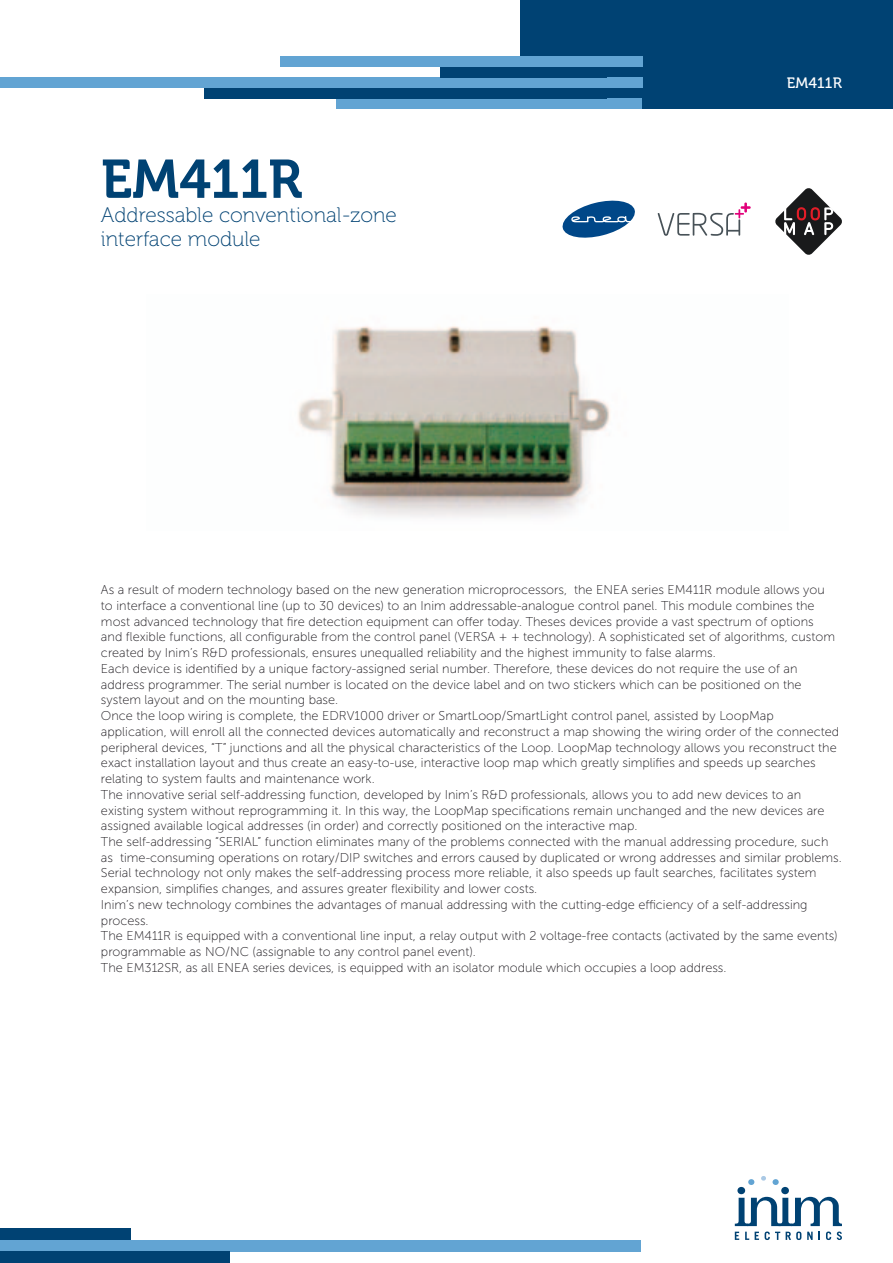
<style>
.page{position:relative;width:893px;height:1263px;background:#fff}
.page>*{position:absolute;margin:0;border:0;box-sizing:border-box;transform-origin:0 0}
.t1{font:54px "Museo 700";color:#004273}
.t2{font:21px/24px "Museo 100";color:#004273}
.t3{font:15px "Museo 500";letter-spacing:.01em;color:#fff}
.t4{font:12.75px/15.8px "Museo Sans 100";color:#1a171c}
</style>
<div class="page">
<div style="left:521px;top:0;width:372px;height:109px;background:#004273"></div>
<div style="left:280px;top:56px;width:362px;height:11px;background:#62a4d3"></div>
<div style="left:0;top:77px;width:642px;height:11px;background:#62a4d3"></div>
<div style="left:336px;top:98px;width:306px;height:11px;background:#62a4d3"></div>
<div style="left:440px;top:67px;width:167px;height:10px;background:#004273"></div>
<div style="left:204px;top:88px;width:403px;height:10px;background:#004273"></div>
<div style="left:0;top:1240px;width:640px;height:11px;background:#62a4d3"></div>
<div style="left:0;top:1229px;width:131px;height:11px;background:#004273"></div>
<div style="left:0;top:1251px;width:229px;height:12px;background:#004273"></div>
<svg style="left:735px;top:1176px;width:107px;height:64px"></svg>
<img style="left:298px;top:326px;width:312px;height:191px">
<svg style="left:562px;top:200px;width:73px;height:38px"></svg>
<svg style="left:658px;top:202px;width:93px;height:34px"></svg>
<svg style="left:775px;top:188px;width:67px;height:67px"></svg>
<h1 class="t1" style="left:101px;top:149px;width:203px">EM411R</h1>
<h2 class="t2" style="left:101px;top:203px;width:298px">Addressable conventional-zone interface module</h2>
<p class="t3" style="left:787px;top:75px;width:57px">EM411R</p>
<p class="t4" style="left:101px;top:582px;width:742px">As a result of modern technology based on the new generation microprocessors, the ENEA series EM411R module allows you<br>to interface a conventional line (up to 30 devices) to an Inim addressable-analogue control panel. This module combines the most advanced technology that fire detection equipment can offer today. Theses devices provide a vast spectrum of options<br>and flexible functions, all configurable from the control panel (VERSA + + technology). A sophisticated set of algorithms, custom created by Inim’s R&amp;D professionals, ensures unequalled reliability and the highest immunity to false alarms.<br>Each device is identified by a unique factory-assigned serial number. Therefore, these devices do not require the use of an address programmer. The serial number is located on the device label and on two stickers which can be positioned on the system layout and on the mounting base.<br>Once the loop wiring is complete, the EDRV1000 driver or SmartLoop/SmartLight control panel, assisted by LoopMap application, will enroll all the connected devices automatically and reconstruct a map showing the wiring order of the connected peripheral devices, “T” junctions and all the physical characteristics of the Loop. LoopMap technology allows you reconstruct the exact installation layout and thus create an easy-to-use, interactive loop map which greatly simplifies and speeds up searches relating to system faults and maintenance work.<br>The innovative serial self-addressing function, developed by Inim’s R&amp;D professionals, allows you to add new devices to an existing system without reprogramming it. In this way, the LoopMap specifications remain unchanged and the new devices are assigned available logical addresses (in order) and correctly positioned on the interactive map.<br>The self-addressing “SERIAL” function eliminates many of the problems connected with the manual addressing procedure, such as time-consuming operations on rotary/DIP switches and errors caused by duplicated or wrong addresses and similar problems.<br>Serial technology not only makes the self-addressing process more reliable, it also speeds up fault searches, facilitates system expansion, simplifies changes, and assures greater flexibility and lower costs.<br>Inim’s new technology combines the advantages of manual addressing with the cutting-edge efficiency of a self-addressing process.<br>The EM411R is equipped with a conventional line input, a relay output with 2 voltage-free contacts (activated by the same events) programmable as NO/NC (assignable to any control panel event).<br>The EM312SR, as all ENEA series devices, is equipped with an isolator module which occupies a loop address.</p>
</div>
